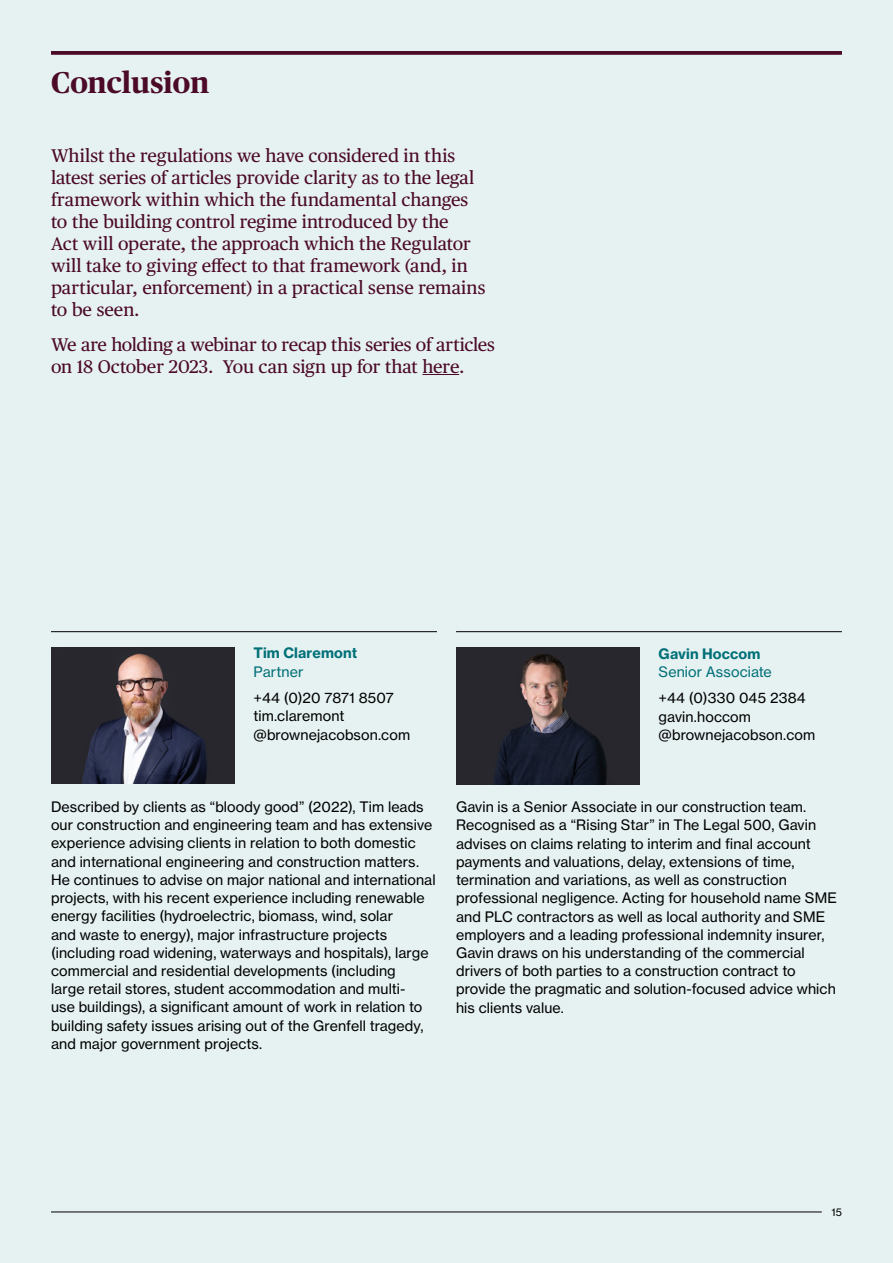
<style>
.page{position:relative;width:893px;height:1263px;background:#e6f1f1}
.page>*{position:absolute;margin:0;border:0;box-sizing:border-box;transform-origin:0 0}
.t1{font:700 30px "Publico Headline";letter-spacing:.005em;color:#4b0a28}
.t2{font:18.3px/21.9px "Publico Text";letter-spacing:-.005em;color:#4b0a28}
.t3{font:14.25px/18.3px "N Haas Grotesk TX Pro 55 Rg";letter-spacing:.005em;color:#000}
.t4{font:14.25px "N Haas Grotesk TX Pro 75 Bd";letter-spacing:.01em;color:#007078}
.t5{font:14.25px "N Haas Grotesk TX Pro 55 Rg";letter-spacing:.01em;color:#007078}
.t6{font:10.5px "N Haas Grotesk TX Pro 55 Rg";color:#000}
</style>
<div class="page">
<img style="left:456px;top:647px;width:183px;height:137px">
<hr style="left:456px;top:631px;width:386px;height:1px;background:#000">
<img style="left:51px;top:647px;width:183px;height:137px">
<hr style="left:51px;top:631px;width:386px;height:1px;background:#000">
<hr style="left:51px;top:1212px;width:771px;height:1px;background:#000">
<svg style="left:51px;top:51px;width:791px;height:4px;background:#541734"></svg>
<hr style="left:422px;top:374px;width:37px;height:1px;background:#4b0a28">
<h1 class="t1" style="left:51px;top:61px;width:160px">Conclusion</h1>
<p class="t2" style="left:51px;top:144px;width:436px">Whilst the regulations we have considered in this latest series of articles provide clarity as to the legal framework within which the fundamental changes to the building control regime introduced by the<br>Act will operate, the approach which the Regulator will take to giving effect to that framework (and, in particular, enforcement) in a practical sense remains to be seen.</p>
<p class="t2" style="left:51px;top:333px;width:445px">We are holding a webinar to recap this series of articles on 18 October 2023. You can sign up for that here.</p>
<p class="t4" style="left:254px;top:644px;width:105px">Tim Claremont</p>
<p class="t5" style="left:254px;top:663px;width:51px">Partner</p>
<p class="t3" style="left:254px;top:689px;width:158px">+44 (0)20 7871 8507 tim.claremont @brownejacobson.com</p>
<p class="t4" style="left:659px;top:644px;width:103px">Gavin Hoccom</p>
<p class="t5" style="left:659px;top:663px;width:115px">Senior Associate</p>
<p class="t3" style="left:659px;top:689px;width:158px">+44 (0)330 045 2384 gavin.hoccom @brownejacobson.com</p>
<p class="t3" style="left:51px;top:798px;width:386px">Described by clients as “bloody good” (2022), Tim leads our construction and engineering team and has extensive experience advising clients in relation to both domestic and international engineering and construction matters.<br>He continues to advise on major national and international projects, with his recent experience including renewable energy facilities (hydroelectric, biomass, wind, solar<br>and waste to energy), major infrastructure projects (including road widening, waterways and hospitals), large commercial and residential developments (including<br>large retail stores, student accommodation and multi-<br>use buildings), a significant amount of work in relation to building safety issues arising out of the Grenfell tragedy, and major government projects.</p>
<p class="t3" style="left:456px;top:798px;width:382px">Gavin is a Senior Associate in our construction team.<br>Recognised as a “Rising Star” in The Legal 500, Gavin advises on claims relating to interim and final account payments and valuations, delay, extensions of time, termination and variations, as well as construction professional negligence. Acting for household name SME and PLC contractors as well as local authority and SME employers and a leading professional indemnity insurer, Gavin draws on his understanding of the commercial drivers of both parties to a construction contract to provide the pragmatic and solution-focused advice which his clients value.</p>
<p class="t6" style="left:831px;top:1205px;width:12px">15</p>
</div>
